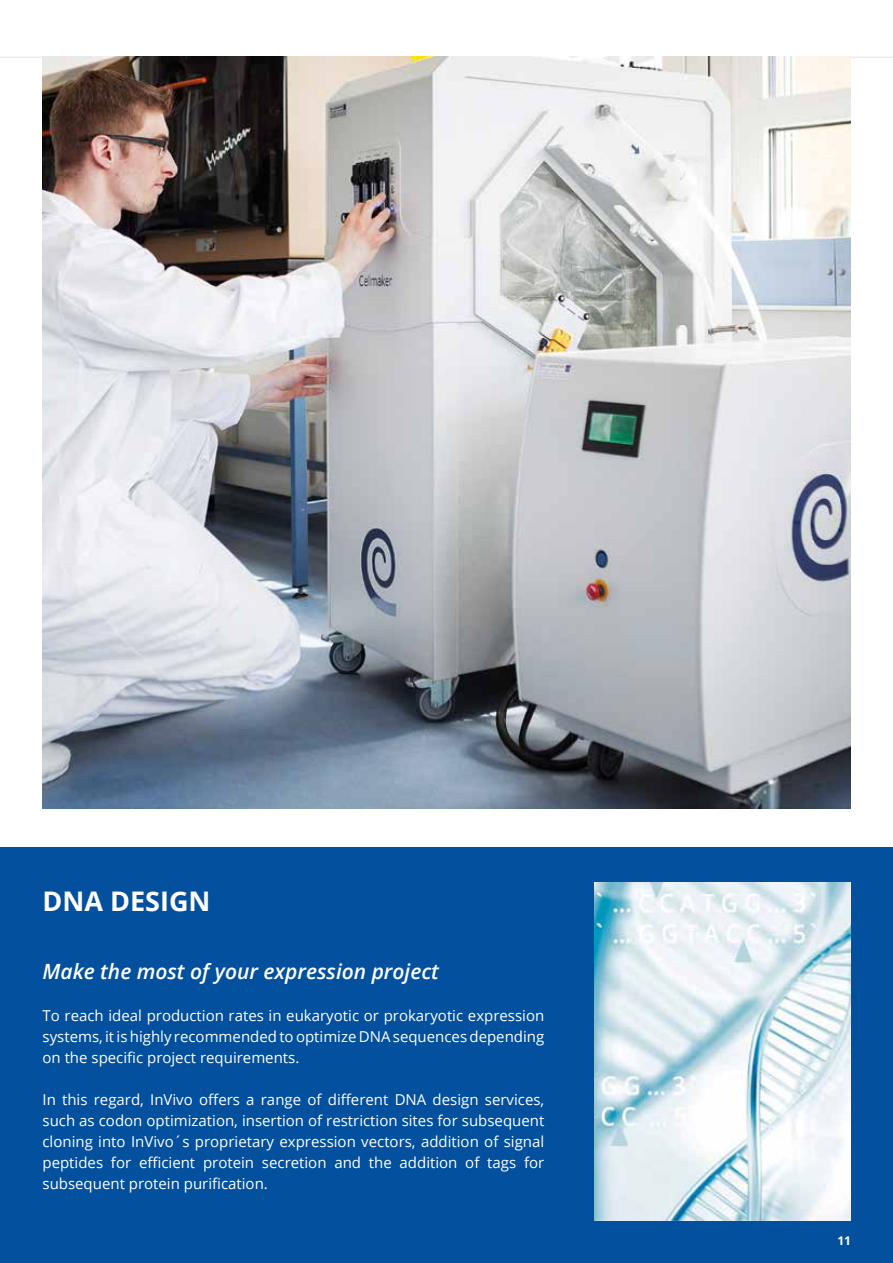
<style>
.page{position:relative;width:893px;height:1263px;background:#fff}
.page>*{position:absolute;margin:0;border:0;box-sizing:border-box;transform-origin:0 0}
.t1{font:700 27px "Open Sans";color:#fff}
.t2{font:italic 600 21px "Open Sans";color:#fff}
.t3{font:15px/21px "Open Sans";color:#fff;text-align:justify}
.t4{font:700 12px "Open Sans";color:#fff}
</style>
<div class="page">
<div style="left:1px;top:847px;width:892px;height:416px;background:#02509e"></div>
<img style="left:594px;top:882px;width:257px;height:338px">
<hr style="left:0;top:57px;width:893px;height:1px;background:#ececec">
<img style="left:43px;top:57px;width:808px;height:751px">
<h1 class="t1" style="left:43px;top:882px;width:169px">DNA DESIGN</h1>
<h2 class="t2" style="left:43px;top:957px;width:398px">Make the most of your expression project</h2>
<p class="t3" style="left:43px;top:1005px;width:503px">To reach ideal production rates in eukaryotic or prokaryotic expression systems, it is highly recommended to optimize DNA sequences depending on the specific project requirements.</p>
<p class="t3" style="left:43px;top:1089px;width:503px">In this regard, InVivo offers a range of different DNA design services, such as codon optimization, insertion of restriction sites for subsequent cloning into InVivo´s proprietary expression vectors, addition of signal peptides for efficient protein secretion and the addition of tags for subsequent protein purification.</p>
<p class="t4" style="left:837px;top:1232px;width:15px">11</p>
</div>
